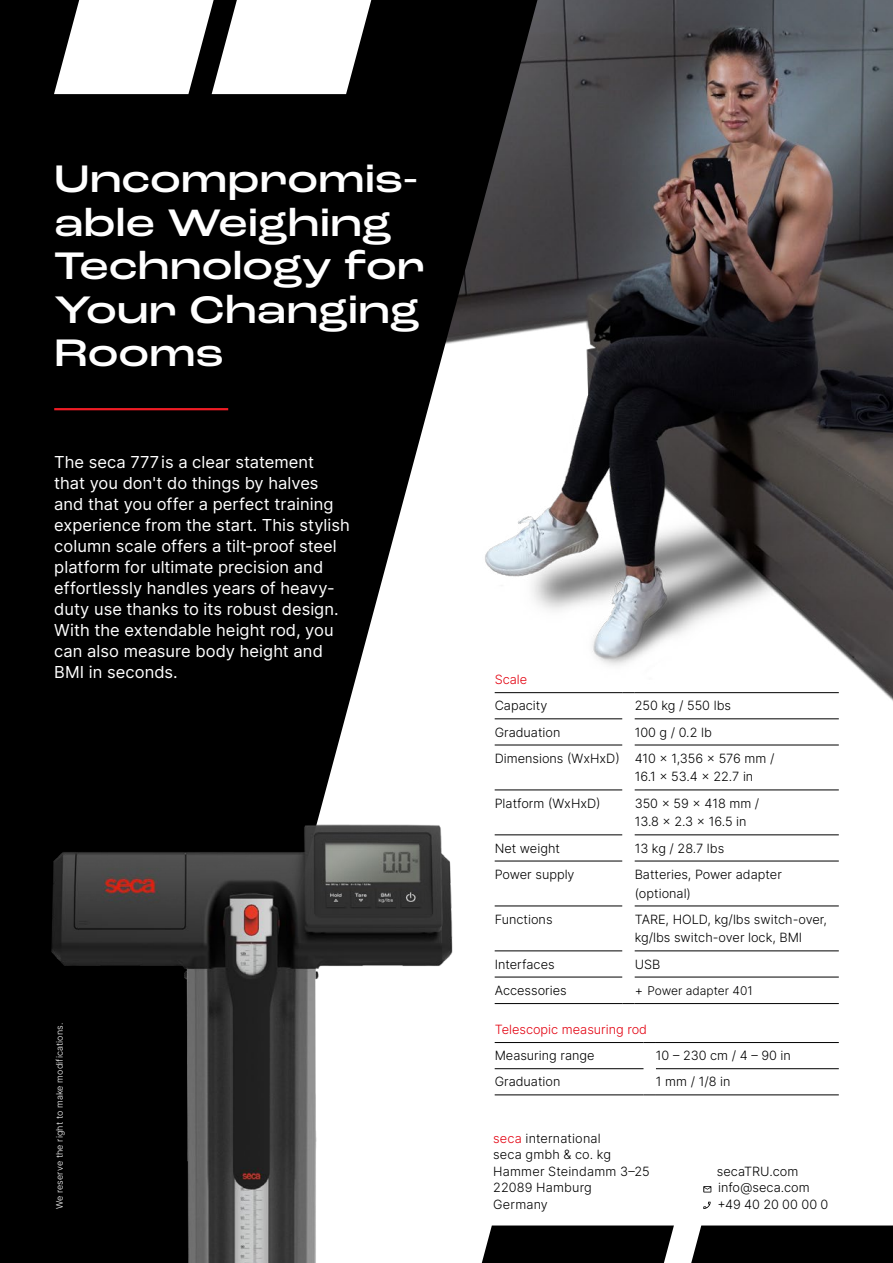
<style>
.page{position:relative;width:893px;height:1263px;background:#fff}
.page>*{position:absolute;margin:0;border:0;box-sizing:border-box;transform-origin:0 0}
.t1{font:500 expanded 40.35px/43.5px "Roc Grotesk";letter-spacing:.005em;color:#fff}
.t2{font:16.5px/21px "Inter";letter-spacing:.005em;color:#fff}
.t3{font:300 12.75px/16.5px "Inter";color:#000}
.t4{font:300 12.75px "Inter";color:#e3000f}
.t5{font:300 12px "Inter";color:#000}
.t6{font:300 9px "Inter";letter-spacing:.01em;color:#fff}
.s1{font-size:12.75px}
.s2{color:#e3000f}
</style>
<div class="page">
<img style="left:537px;top:0;width:356px;height:701px">
<svg style="left:0;top:0;width:537px;height:605px;fill:#000"></svg>
<img style="left:0;top:605px;width:862px;height:658px">
<svg style="left:482px;top:1225px;width:192px;height:38px"></svg>
<div style="left:691px;top:1225px;width:202px;height:38px;background:#000"></div>
<svg style="left:703px;top:1186px;width:8px;height:6px"></svg>
<svg style="left:703px;top:1202px;width:8px;height:7px"></svg>
<hr style="left:54px;top:408px;width:174px;height:2px;background:#ee1c25">
<svg style="left:54px;top:0;width:317px;height:94px"></svg>
<hr style="left:495px;top:718px;width:127px;height:1px;background:#000">
<hr style="left:635px;top:718px;width:204px;height:1px;background:#000">
<hr style="left:495px;top:745px;width:127px;height:1px;background:#000">
<hr style="left:635px;top:745px;width:204px;height:1px;background:#000">
<hr style="left:495px;top:790px;width:127px;height:1px;background:#000">
<hr style="left:635px;top:790px;width:204px;height:1px;background:#000">
<hr style="left:495px;top:834px;width:127px;height:1px;background:#000">
<hr style="left:635px;top:834px;width:204px;height:1px;background:#000">
<hr style="left:495px;top:861px;width:127px;height:1px;background:#000">
<hr style="left:635px;top:861px;width:204px;height:1px;background:#000">
<hr style="left:495px;top:906px;width:127px;height:1px;background:#000">
<hr style="left:635px;top:906px;width:204px;height:1px;background:#000">
<hr style="left:495px;top:951px;width:127px;height:1px;background:#000">
<hr style="left:635px;top:951px;width:204px;height:1px;background:#000">
<hr style="left:495px;top:977px;width:127px;height:1px;background:#000">
<hr style="left:635px;top:977px;width:204px;height:1px;background:#000">
<hr style="left:495px;top:1003px;width:127px;height:1px;background:#000">
<svg style="left:622px;top:1003px;width:13px;height:1px"></svg>
<hr style="left:635px;top:1003px;width:204px;height:1px;background:#000">
<hr style="left:495px;top:692px;width:127px;height:1px;background:#000">
<svg style="left:622px;top:692px;width:13px;height:1px"></svg>
<hr style="left:635px;top:692px;width:204px;height:1px;background:#000">
<hr style="left:495px;top:1068px;width:148px;height:1px;background:#000">
<hr style="left:656px;top:1068px;width:183px;height:1px;background:#000">
<hr style="left:495px;top:1042px;width:148px;height:1px;background:#000">
<svg style="left:643px;top:1042px;width:13px;height:1px"></svg>
<hr style="left:656px;top:1042px;width:183px;height:1px;background:#000">
<hr style="left:495px;top:1094px;width:148px;height:1px;background:#000">
<svg style="left:643px;top:1094px;width:13px;height:1px"></svg>
<hr style="left:656px;top:1094px;width:183px;height:1px;background:#000">
<h1 class="t1" style="left:54px;top:158px;width:372px">Uncompromis&shy;able Weighing<br>Technology for<br>Your Changing<br>Rooms</h1>
<p class="t2" style="left:54px;top:451px;width:297px">The seca 777is a clear statement<br>that you don't do things by halves and that you offer a perfect training experience from the start. This stylish column scale offers a tilt-proof steel platform for ultimate precision and effortlessly handles years of heavy&shy;duty use thanks to its robust design.<br>With the extendable height rod, you can also measure body height and BMI in seconds.</p>
<p class="t6" style="left:53px;top:1209px;width:188px;rotate:-90deg">We reserve the right to make modifications.</p>
<p class="t4" style="left:495px;top:670px;width:34px">Scale</p>
<p class="t3" style="left:495px;top:697px;width:54px">Capacity</p>
<p class="t3" style="left:635px;top:697px;width:98px">250 kg / 550 lbs</p>
<p class="t3" style="left:495px;top:723px;width:67px">Graduation</p>
<p class="t3" style="left:495px;top:719px;width:281px;line-height:26.2px;text-indent:140px">100 g / 0.2 lb<br>Dimensions (WxHxD) 410 x 1,356 x 576 mm /</p>
<p class="t3" style="left:635px;top:768px;width:120px">16.1 x 53.4 x 22.7 in</p>
<p class="t3" style="left:495px;top:794px;width:108px">Platform (WxHxD)</p>
<p class="t3" style="left:635px;top:793px;width:126px;line-height:18.8px">350 x 59 x 418 mm /<br>13.8 x 2.3 x 16.5 in</p>
<p class="t3" style="left:495px;top:839px;width:67px">Net weight</p>
<p class="t3" style="left:635px;top:839px;width:91px">13 kg / 28.7 lbs</p>
<p class="t3" style="left:495px;top:866px;width:81px">Power supply</p>
<p class="t3" style="left:635px;top:864px;width:149px;line-height:18.8px">Batteries, Power adapter (optional)</p>
<p class="t3" style="left:495px;top:911px;width:59px">Functions</p>
<p class="t3" style="left:635px;top:909px;width:194px;line-height:18.8px">TARE, HOLD, kg/lbs switch-over, kg/lbs switch-over lock, BMI</p>
<p class="t3" style="left:495px;top:955px;width:62px">Interfaces</p>
<p class="t3" style="left:635px;top:955px;width:27px">USB</p>
<p class="t3" style="left:495px;top:982px;width:74px">Accessories</p>
<p class="t5" style="left:635px;top:982px;width:120px"><span class="s1">+</span> Power adapter 401</p>
<p class="t4" style="left:495px;top:1020px;width:154px">Telescopic measuring rod</p>
<p class="t3" style="left:495px;top:1047px;width:101px">Measuring range</p>
<p class="t3" style="left:656px;top:1047px;width:136px">10 – 230 cm / 4 – 90 in</p>
<p class="t3" style="left:495px;top:1073px;width:67px">Graduation</p>
<p class="t3" style="left:656px;top:1073px;width:76px">1 mm / 1/8 in</p>
<p class="t3" style="left:493px;top:1130px;width:158px"><span class="s2">seca</span> international<br>seca gmbh &amp; co. kg<br>Hammer Steindamm 3–25<br>22089 Hamburg<br>Germany</p>
<p class="t3" style="left:717px;top:1163px;width:94px">secaTRU.com info@seca.com</p>
<p class="t3" style="left:717px;top:1196px;width:113px">+49 40 20 00 00 0</p>
</div>
